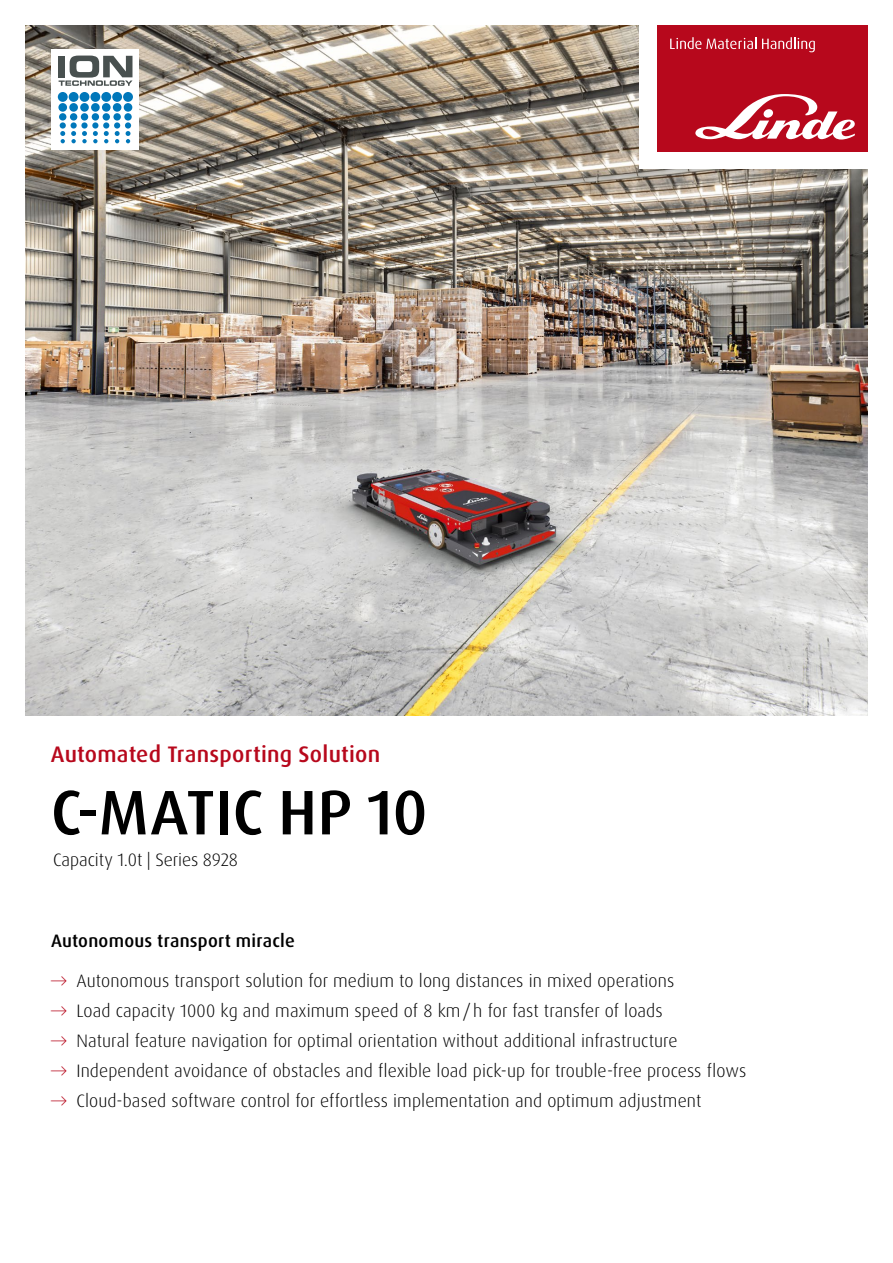
<style>
.page{position:relative;width:893px;height:1263px;background:#fff}
.page>*{position:absolute;margin:0;border:0;box-sizing:border-box;transform-origin:0 0}
.t1{font:500 63px "Dax Pro";letter-spacing:.005em;color:#000}
.t2{font:500 22.5px "Dax Pro";letter-spacing:.01em;color:#b7081c}
.t3{font:300 18px "Dax Pro";letter-spacing:.005em;color:#000}
.t4{font:500 18px "Dax Pro";letter-spacing:.015em;color:#000}
.s1{color:#b7081c}
</style>
<div class="page">
<img style="left:26px;top:26px;width:842px;height:689px">
<div style="left:51px;top:49px;width:88px;height:101px;background:#fff"></div>
<div style="left:58px;top:103px;width:9px;height:9px;background:#0077ba;border-radius:50%"></div>
<div style="left:59px;top:113px;width:7px;height:8px;background:#0077ba;border-radius:50%"></div>
<div style="left:60px;top:122px;width:6px;height:7px;background:#0077ba;border-radius:50%"></div>
<svg style="left:60px;top:131px;width:5px;height:12px"></svg>
<div style="left:69px;top:103px;width:9px;height:9px;background:#0077ba;border-radius:50%"></div>
<div style="left:70px;top:113px;width:7px;height:8px;background:#0077ba;border-radius:50%"></div>
<div style="left:71px;top:122px;width:6px;height:7px;background:#0077ba;border-radius:50%"></div>
<svg style="left:71px;top:131px;width:5px;height:12px"></svg>
<div style="left:80px;top:103px;width:9px;height:9px;background:#0077ba;border-radius:50%"></div>
<div style="left:81px;top:113px;width:7px;height:8px;background:#0077ba;border-radius:50%"></div>
<svg style="left:81px;top:122px;width:7px;height:7px"></svg>
<svg style="left:82px;top:131px;width:5px;height:12px"></svg>
<div style="left:91px;top:103px;width:9px;height:9px;background:#0077ba;border-radius:50%"></div>
<div style="left:92px;top:113px;width:7px;height:8px;background:#0077ba;border-radius:50%"></div>
<div style="left:92px;top:122px;width:6px;height:7px;background:#0077ba;border-radius:50%"></div>
<svg style="left:93px;top:131px;width:5px;height:12px"></svg>
<div style="left:102px;top:103px;width:9px;height:9px;background:#0077ba;border-radius:50%"></div>
<div style="left:103px;top:113px;width:7px;height:8px;background:#0077ba;border-radius:50%"></div>
<div style="left:103px;top:122px;width:6px;height:7px;background:#0077ba;border-radius:50%"></div>
<svg style="left:104px;top:131px;width:5px;height:12px"></svg>
<div style="left:113px;top:103px;width:8px;height:9px;background:#0077ba;border-radius:50%"></div>
<div style="left:113px;top:113px;width:8px;height:8px;background:#0077ba;border-radius:50%"></div>
<div style="left:114px;top:122px;width:6px;height:7px;background:#0077ba;border-radius:50%"></div>
<svg style="left:115px;top:131px;width:5px;height:12px"></svg>
<div style="left:124px;top:103px;width:8px;height:9px;background:#0077ba;border-radius:50%"></div>
<div style="left:58px;top:92px;width:10px;height:10px;background:#0077ba;border-radius:50%"></div>
<div style="left:69px;top:92px;width:10px;height:10px;background:#0077ba;border-radius:50%"></div>
<div style="left:80px;top:92px;width:9px;height:10px;background:#0077ba;border-radius:50%"></div>
<div style="left:90px;top:92px;width:10px;height:10px;background:#0077ba;border-radius:50%"></div>
<div style="left:101px;top:92px;width:10px;height:10px;background:#0077ba;border-radius:50%"></div>
<div style="left:112px;top:92px;width:10px;height:10px;background:#0077ba;border-radius:50%"></div>
<div style="left:123px;top:92px;width:10px;height:10px;background:#0077ba;border-radius:50%"></div>
<div style="left:124px;top:113px;width:8px;height:8px;background:#0077ba;border-radius:50%"></div>
<div style="left:125px;top:122px;width:6px;height:7px;background:#0077ba;border-radius:50%"></div>
<svg style="left:126px;top:131px;width:4px;height:12px"></svg>
<svg style="left:59px;top:56px;width:73px;height:30px"></svg>
<div style="left:640px;top:0;width:253px;height:169px;background:#fff"></div>
<div style="left:657px;top:26px;width:210px;height:126px;background:#b7081c"></div>
<svg style="left:695px;top:94px;width:160px;height:46px"></svg>
<svg style="left:670px;top:37px;width:86px;height:12px"></svg>
<svg style="left:762px;top:37px;width:53px;height:15px"></svg>
<p class="t2" style="left:51px;top:740px;width:331px">Automated Transporting Solution</p>
<h1 class="t1" style="left:51px;top:772px;width:378px">C-MATIC HP 10</h1>
<p class="t3" style="left:53px;top:848px;width:186px">Capacity 1.0t | Series 8928</p>
<p class="t4" style="left:51px;top:929px;width:245px">Autonomous transport miracle</p>
<p class="t3" style="left:51px;top:969px;width:625px"><span class="s1">→</span> Autonomous transport solution for medium to long distances in mixed operations</p>
<p class="t3" style="left:51px;top:999px;width:613px"><span class="s1">→</span> Load capacity 1000 kg and maximum speed of 8 km/ h for fast transfer of loads</p>
<p class="t3" style="left:51px;top:1029px;width:628px"><span class="s1">→</span> Natural feature navigation for optimal orientation without additional infrastructure</p>
<p class="t3" style="left:51px;top:1059px;width:697px"><span class="s1">→</span> Independent avoidance of obstacles and flexible load pick-up for trouble-free process flows</p>
<p class="t3" style="left:51px;top:1089px;width:652px"><span class="s1">→</span> Cloud-based software control for effortless implementation and optimum adjustment</p>
</div>
